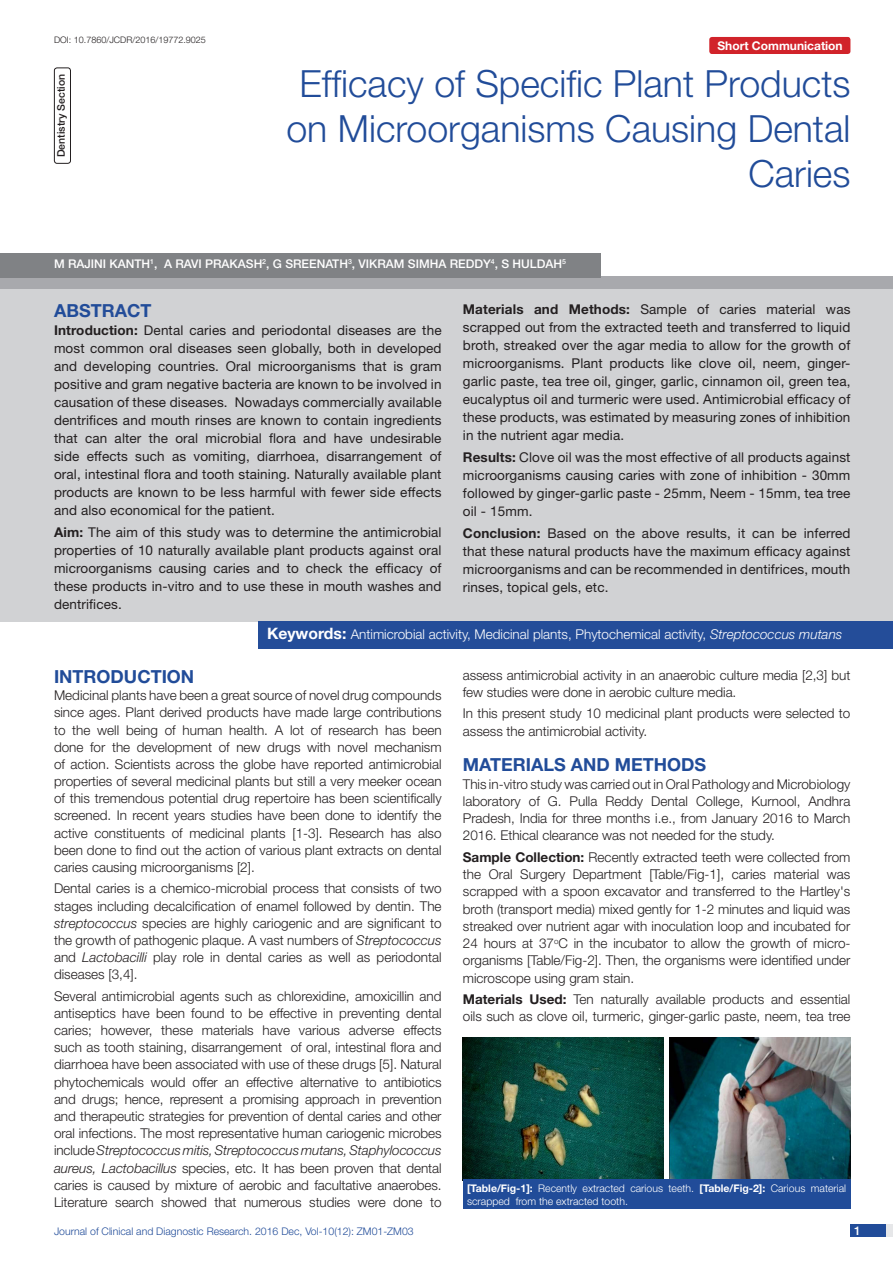
<style>
.page{position:relative;width:893px;height:1263px;background:#fff}
.page>*{position:absolute;margin:0;border:0;box-sizing:border-box;transform-origin:0 0}
.t1{font:300 37.5px/45px "Helvetica Neue";color:#214c99;text-align:right}
.Heading{font:700 18px "Helvetica Neue";color:#214c99}
.Abstract_head{font:700 18px "Helvetica Neue";color:#214c99}
.Body_text{font:300 13.5px/17.2px "Helvetica Neue";color:#231f20;text-align:justify}
.Abstract_Text{font:13.5px/18px "Helvetica Neue";letter-spacing:.01em;color:#231f20;text-align:justify}
.t2{font:300 13.5px "Helvetica Neue";color:#fff}
.Author{font:500 12px "Helvetica Neue";color:#fff}
.t3{font:700 12px "Helvetica Neue";color:#fff}
.Table_text{font:300 10.5px/12.6px "Helvetica Neue";color:#fff}
.t4{font:300 10.5px "Helvetica Neue";color:#214c99}
.t5{font:500 10.5px "Helvetica Neue";color:#231f20}
.DOI{font:300 9px "Helvetica Neue";color:#231f20}
.s1{color:#244d99}
.s2{font-weight:700}
.s3{font-weight:700;font-size:15.75px}
.s4{font-style:italic}
</style>
<div class="page">
<div style="left:850px;top:1224px;width:43px;height:13px;background:#e6e7e9"></div>
<div style="left:850px;top:1224px;width:35px;height:13px;background:#214c99"></div>
<div style="left:709px;top:37px;width:141px;height:17px;background:#d1232a;border-radius:3px"></div>
<div style="left:0;top:277px;width:893px;height:12px;background:#a8a9ad"></div>
<div style="left:0;top:289px;width:893px;height:332px;background:#d1d2d4"></div>
<div style="left:259px;top:621px;width:634px;height:27px;background:#244d99"></div>
<div style="left:0;top:253px;width:600px;height:24px;background:#808285"></div>
<div style="left:54px;top:68px;width:17px;height:96px;border:1px solid #231f20;border-radius:3px"></div>
<img style="left:463px;top:1038px;width:200px;height:141px">
<img style="left:669px;top:1038px;width:181px;height:141px">
<div style="left:463px;top:1179px;width:387px;height:30px;background:#214c99"></div>
<p class="DOI" style="left:54px;top:35px;width:153px">DOI: 10.7860/JCDR/2016/19772.9025</p>
<p class="t3" style="left:717px;top:38px;width:127px">Short Communication</p>
<p class="t5" style="left:55px;top:157px;width:85px;rotate:-90deg">DENTISTRY SECTION</p>
<p class="t1" style="left:286px;top:60px;width:566px">Efficacy of Specific Plant Products on Microorganisms Causing Dental<br>Caries</p>
<p class="Author" style="left:54px;top:256px;width:513px">M RAJINI KANTH<sup>1</sup>, A RAVI PRAKASH<sup>2</sup>, G SREENATH<sup>3</sup>, VIKRAM SIMHA REDDY<sup>4</sup>, S HULDAH<sup>5</sup></p>
<p class="Abstract_head" style="left:54px;top:299px;width:99px">ABST<span class="s1">RAC</span>T</p>
<p class="Abstract_Text" style="left:54px;top:321px;width:389px"><span class="s2">Introduction:</span> Dental caries and periodontal diseases are the most common oral diseases seen globally, both in developed and developing countries. Oral microorganisms that is gram positive and gram negative bacteria are known to be involved in causation of these diseases. Nowadays commercially available dentrifices and mouth rinses are known to contain ingredients that can alter the oral microbial flora and have undesirable side effects such as vomiting, diarrhoea, disarrangement of oral, intestinal flora and tooth staining. Naturally available plant products are known to be less harmful with fewer side effects and also economical for the patient.</p>
<p class="Abstract_Text" style="left:54px;top:523px;width:389px"><span class="s2">Aim:</span> The aim of this study was to determine the antimicrobial properties of 10 naturally available plant products against oral microorganisms causing caries and to check the efficacy of these products in-vitro and to use these in mouth washes and dentrifices.</p>
<p class="Abstract_Text" style="left:463px;top:300px;width:389px"><span class="s2">Materials and Methods:</span> Sample of caries material was scrapped out from the extracted teeth and transferred to liquid broth, streaked over the agar media to allow for the growth of microorganisms. Plant products like clove oil, neem, ginger&shy;garlic paste, tea tree oil, ginger, garlic, cinnamon oil, green tea, eucalyptus oil and turmeric were used. Antimicrobial efficacy of these products, was estimated by measuring zones of inhibition in the nutrient agar media.</p>
<p class="Abstract_Text" style="left:463px;top:448px;width:389px"><span class="s2">Results:</span> Clove oil was the most effective of all products against microorganisms causing caries with zone of inhibition - 30mm followed by ginger-garlic paste - 25mm, Neem - 15mm, tea tree oil - 15mm.</p>
<p class="Abstract_Text" style="left:463px;top:524px;width:389px"><span class="s2">Conclusion:</span> Based on the above results, it can be inferred that these natural products have the maximum efficacy against microorganisms and can be recommended in dentifrices, mouth rinses, topical gels, etc.</p>
<p class="t2" style="left:267px;top:626px;width:577px"><span class="s3">Keywords:</span> Antimicrobial activity, Medicinal plants, Phytochemical activity, <span class="s4">Streptococcus mutans</span></p>
<p class="Heading" style="left:54px;top:665px;width:142px">INTRODUCTION</p>
<p class="Body_text" style="left:54px;top:687px;width:389px">Medicinal plants have been a great source of novel drug compounds since ages. Plant derived products have made large contributions to the well being of human health. A lot of research has been done for the development of new drugs with novel mechanism of action. Scientists across the globe have reported antimicrobial properties of several medicinal plants but still a very meeker ocean of this tremendous potential drug repertoire has been scientifically screened. In recent years studies have been done to identify the active constituents of medicinal plants [1-3]. Research has also been done to find out the action of various plant extracts on dental caries causing microorganisms [2].</p>
<p class="Body_text" style="left:54px;top:880px;width:389px">Dental caries is a chemico-microbial process that consists of two stages including decalcification of enamel followed by dentin. The <span class="s4">streptococcus</span> species are highly cariogenic and are significant to the growth of pathogenic plaque. A vast numbers of <span class="s4">Streptococcus </span>and <span class="s4">Lactobacilli</span> play role in dental caries as well as periodontal diseases [3,4].</p>
<p class="Body_text" style="left:54px;top:987px;width:389px">Several antimicrobial agents such as chlorexidine, amoxicillin and antiseptics have been found to be effective in preventing dental caries; however, these materials have various adverse effects such as tooth staining, disarrangement of oral, intestinal flora and diarrhoea have been associated with use of these drugs [5]. Natural phytochemicals would offer an effective alternative to antibiotics and drugs; hence, represent a promising approach in prevention and therapeutic strategies for prevention of dental caries and other oral infections. The most representative human cariogenic microbes include <span class="s4">Streptococcus mitis, Streptococcus mutans, Staphylococcus aureus, Lactobacillus</span> species, etc. It has been proven that dental caries is caused by mixture of aerobic and facultative anaerobes.<br>Literature search showed that numerous studies were done to</p>
<p class="Body_text" style="left:463px;top:666px;width:389px">assess antimicrobial activity in an anaerobic culture media [2,3] but few studies were done in aerobic culture media.</p>
<p class="Body_text" style="left:463px;top:704px;width:389px">In this present study 10 medicinal plant products were selected to assess the antimicrobial activity.</p>
<p class="Heading" style="left:463px;top:754px;width:245px">MATERIALS AND METHODS</p>
<p class="Body_text" style="left:463px;top:775px;width:389px">This in-vitro study was carried out in Oral Pathology and Microbiology laboratory of G. Pulla Reddy Dental College, Kurnool, Andhra Pradesh, India for three months i.e., from January 2016 to March 2016. Ethical clearance was not needed for the study.</p>
<p class="Body_text" style="left:463px;top:848px;width:389px"><span class="s2">Sample Collection:</span> Recently extracted teeth were collected from the Oral Surgery Department [Table/Fig-1], caries material was scrapped with a spoon excavator and transferred to the Hartley's broth (transport media) mixed gently for 1-2 minutes and liquid was streaked over nutrient agar with inoculation loop and incubated for 24 hours at 37<sup>o</sup>C in the incubator to allow the growth of micro&shy;organisms [Table/Fig-2]. Then, the organisms were identified under microscope using gram stain.</p>
<p class="Body_text" style="left:463px;top:990px;width:389px"><span class="s2">Materials Used:</span> Ten naturally available products and essential oils such as clove oil, turmeric, ginger-garlic paste, neem, tea tree</p>
<p class="Table_text" style="left:467px;top:1182px;width:381px"><span class="s2">[Table/Fig-1]:</span> Recently extracted carious teeth. <span class="s2">[Table/Fig-2]:</span> Carious material scrapped from the extracted tooth.</p>
<p class="t4" style="left:54px;top:1225px;width:361px">Journal of Clinical and Diagnostic Research. 2016 Dec, Vol-10(12): ZM01-ZM03</p>
<p class="Author" style="left:854px;top:1223px;width:8px">1</p>
</div>
